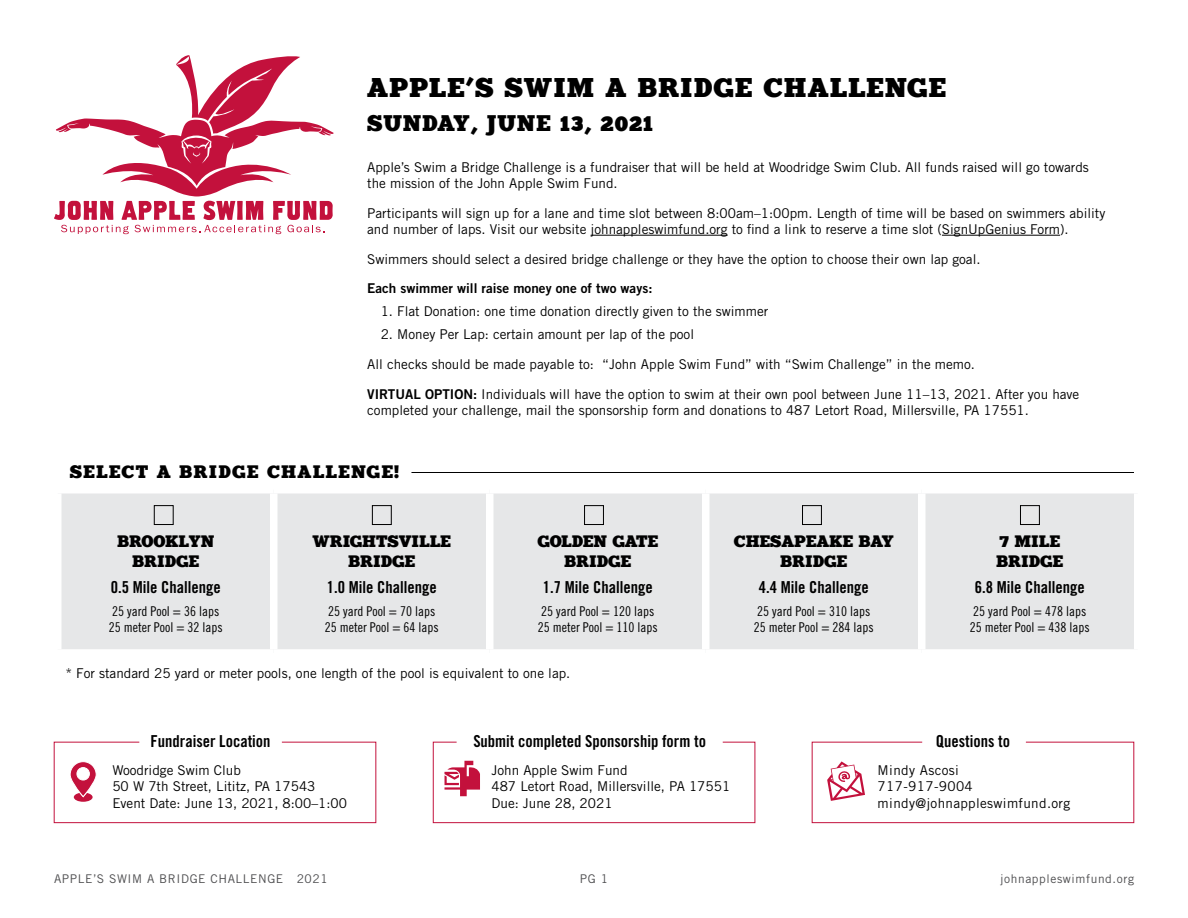
<style>
.page{position:relative;width:1188px;height:918px;background:#fff}
.page>*{position:absolute;margin:0;border:0;box-sizing:border-box;transform-origin:0 0}
.t1{font:27px "Merit";letter-spacing:.04em;color:#000}
.t2{font:22.5px "Merit";letter-spacing:.04em;color:#000}
.t3{font:18px "Merit";letter-spacing:.07em;color:#000}
.t4{font:16.5px "Trade Gothic LT Std Bd Cn 20";color:#000}
.t5{font:16.5px/19.8px "Merit";color:#000;text-align:center}
.t6{font:13.5px/16.5px "Trade Gothic LT Std";color:#000}
.t7{font:13.5px/16.2px "Trade Gothic LT Std Cn 18";color:#000}
.t8{font:13.5px/16.5px "Trade Gothic LT Std";letter-spacing:.025em;color:#000}
.t9{font:13.5px "Trade Gothic LT Std Bd 2";color:#000}
.t10{font:12px "Trade Gothic LT Std";letter-spacing:.05em;color:#4d4d4f}
.s1{font-family:"Trade Gothic LT Std Bd 2"}
</style>
<div class="page">
<svg style="left:54px;top:55px;width:280px;height:179px"></svg>
<svg style="left:812px;top:742px;width:322px;height:81px"></svg>
<svg style="left:433px;top:742px;width:322px;height:81px"></svg>
<div style="left:62px;top:493px;width:1072px;height:156px;background:#e6e7e8"></div>
<div style="left:270px;top:493px;width:8px;height:156px;background:#fff"></div>
<div style="left:486px;top:493px;width:8px;height:156px;background:#fff"></div>
<div style="left:702px;top:493px;width:8px;height:156px;background:#fff"></div>
<div style="left:918px;top:493px;width:8px;height:156px;background:#fff"></div>
<hr style="left:591px;top:235px;width:137px;height:1px;background:#000">
<hr style="left:942px;top:235px;width:118px;height:1px;background:#000">
<div style="left:154px;top:505px;width:20px;height:20px;border:1px solid #000"></div>
<div style="left:372px;top:505px;width:20px;height:20px;border:1px solid #000"></div>
<div style="left:584px;top:505px;width:20px;height:20px;border:1px solid #000"></div>
<div style="left:802px;top:505px;width:20px;height:20px;border:1px solid #000"></div>
<div style="left:1020px;top:505px;width:20px;height:20px;border:1px solid #000"></div>
<svg style="left:54px;top:742px;width:322px;height:81px"></svg>
<hr style="left:411px;top:472px;width:723px;height:1px;background:#000">
<h1 class="t1" style="left:367px;top:73px;width:580px">APPLE’S SWIM A BRIDGE CHALLENGE</h1>
<h2 class="t2" style="left:367px;top:111px;width:287px">SUNDAY, JUNE 13, 2021</h2>
<p class="t6" style="left:367px;top:159px;width:723px">Apple’s Swim a Bridge Challenge is a fundraiser that will be held at Woodridge Swim Club. All funds raised will go towards the mission of the John Apple Swim Fund.</p>
<p class="t6" style="left:367px;top:205px;width:740px">Participants will sign up for a lane and time slot between 8:00am–1:00pm. Length of time will be based on swimmers ability and number of laps. Visit our website johnappleswimfund.org to find a link to reserve a time slot (SignUpGenius Form).</p>
<p class="t6" style="left:367px;top:250px;width:615px">Swimmers should select a desired bridge challenge or they have the option to choose their own lap goal.</p>
<p class="t9" style="left:367px;top:280px;width:287px">Each swimmer will raise money one of two ways:</p>
<p class="t6" style="left:381px;top:303px;width:389px">1. Flat Donation: one time donation directly given to the swimmer</p>
<p class="t6" style="left:367px;top:319px;width:714px;line-height:29.7px;text-indent:14px">2. Money Per Lap: certain amount per lap of the pool<br>All checks should be made payable to: “John Apple Swim Fund” with “Swim Challenge” in the memo.<br><span class="s1">VIRTUAL OPTION:</span> Individuals will have the option to swim at their own pool between June 11–13, 2021. After you have</p>
<p class="t6" style="left:367px;top:402px;width:663px">completed your challenge, mail the sponsorship form and donations to 487 Letort Road, Millersville, PA 17551.</p>
<h3 class="t3" style="left:70px;top:461px;width:331px">SELECT A BRIDGE CHALLENGE!</h3>
<p class="t5" style="left:117px;top:532px;width:99px">BROOKLYN<br>BRIDGE</p>
<p class="t4" style="left:111px;top:577px;width:111px">0.5 Mile Challenge</p>
<p class="t7" style="left:109px;top:603px;width:115px">25 yard Pool = 36 laps<br>25 meter Pool = 32 laps</p>
<p class="t5" style="left:313px;top:532px;width:140px">WRIGHTSVILLE<br>BRIDGE</p>
<p class="t4" style="left:327px;top:577px;width:111px">1.0 Mile Challenge</p>
<p class="t7" style="left:325px;top:603px;width:115px">25 yard Pool = 70 laps<br>25 meter Pool = 64 laps</p>
<p class="t5" style="left:537px;top:532px;width:122px">GOLDEN GATE<br>BRIDGE</p>
<p class="t4" style="left:543px;top:577px;width:111px">1.7 Mile Challenge</p>
<p class="t7" style="left:538px;top:603px;width:121px">25 yard Pool = 120 laps<br>25 meter Pool = 110 laps</p>
<p class="t6" style="left:65px;top:665px;width:507px">* For standard 25 yard or meter pools, one length of the pool is equivalent to one lap.</p>
<p class="t5" style="left:734px;top:532px;width:161px">CHESAPEAKE BAY<br>BRIDGE</p>
<p class="t4" style="left:759px;top:577px;width:111px">4.4 Mile Challenge</p>
<p class="t7" style="left:754px;top:603px;width:121px">25 yard Pool = 310 laps<br>25 meter Pool = 284 laps</p>
<p class="t5" style="left:996px;top:532px;width:68px;text-align:left">7 MILE<br>BRIDGE</p>
<p class="t4" style="left:975px;top:577px;width:111px">6.8 Mile Challenge</p>
<p class="t7" style="left:970px;top:603px;width:121px">25 yard Pool = 478 laps<br>25 meter Pool = 438 laps</p>
<p class="t4" style="left:151px;top:731px;width:121px">Fundraiser Location</p>
<p class="t4" style="left:473px;top:731px;width:234px">Submit completed Sponsorship form to</p>
<p class="t4" style="left:936px;top:731px;width:76px">Questions to</p>
<p class="t6" style="left:112px;top:762px;width:236px">Woodridge Swim Club<br>50 W 7th Street, Lititz, PA 17543<br>Event Date: June 13, 2021, 8:00–1:00</p>
<p class="t8" style="left:878px;top:762px;width:194px">Mindy Ascosi<br>717-917-9004 mindy@johnappleswimfund.org</p>
<p class="t6" style="left:491px;top:762px;width:240px">John Apple Swim Fund<br>487 Letort Road, Millersville, PA 17551<br>Due: June 28, 2021</p>
<p class="t10" style="left:54px;top:872px;width:275px">APPLE’S SWIM A BRIDGE CHALLENGE 2021</p>
<p class="t10" style="left:580px;top:872px;width:30px">PG 1</p>
<p class="t10" style="left:1000px;top:872px;width:135px">johnappleswimfund.org</p>
</div>
